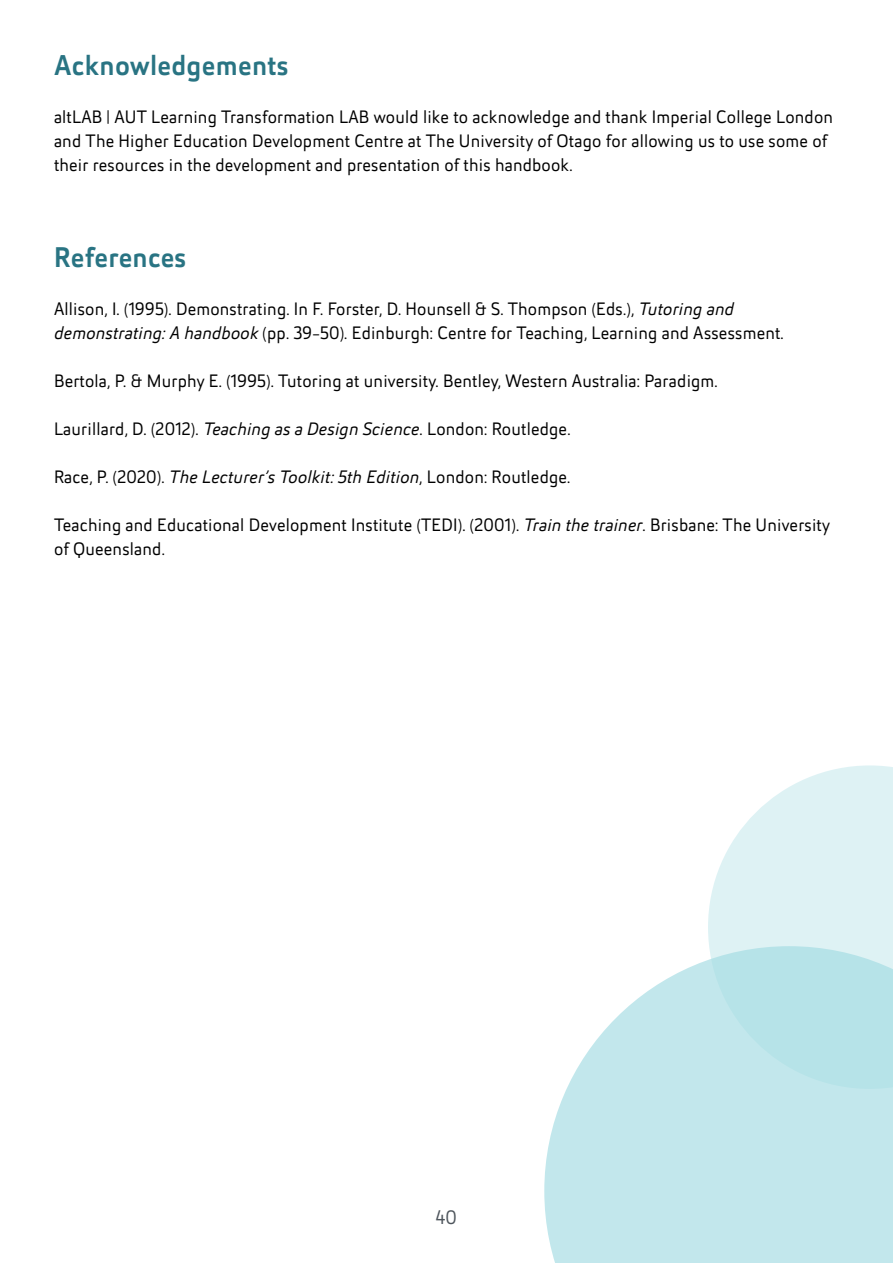
<style>
.page{position:relative;width:893px;height:1263px;background:#fff}
.page>*{position:absolute;margin:0;border:0;box-sizing:border-box;transform-origin:0 0}
.t1{font:500 28.5px "Helia Core";letter-spacing:.01em;color:#297483}
.t2{font:19.5px "Helia Core";color:#4e555c}
.t3{font:18px/24px "Helia Core";letter-spacing:.01em;color:#000}
.s1{font-style:italic}
</style>
<div class="page">
<svg style="left:708px;top:765px;width:185px;height:181px;fill:#def2f4"></svg>
<svg style="left:544px;top:946px;width:349px;height:317px;background:#c7e9ed"></svg>
<h1 class="t1" style="left:54px;top:46px;width:236px">Acknowledgements</h1>
<p class="t3" style="left:54px;top:105px;width:781px">altLAB | AUT Learning Transformation LAB would like to acknowledge and thank Imperial College London and The Higher Education Development Centre at The University of Otago for allowing us to use some of their resources in the development and presentation of this handbook.</p>
<h1 class="t1" style="left:54px;top:238px;width:134px">References</h1>
<p class="t3" style="left:54px;top:297px;width:731px">Allison, I. (1995). Demonstrating. In F. Forster, D. Hounsell &amp; S. Thompson (Eds.), <span class="s1">Tutoring and demonstrating: A handbook</span> (pp. 39-50). Edinburgh: Centre for Teaching, Learning and Assessment.</p>
<p class="t3" style="left:54px;top:369px;width:665px">Bertola, P. &amp; Murphy E. (1995). Tutoring at university. Bentley, Western Australia: Paradigm.</p>
<p class="t3" style="left:54px;top:417px;width:518px">Laurillard, D. (2012). <span class="s1">Teaching as a Design Science</span>. London: Routledge.</p>
<p class="t3" style="left:54px;top:465px;width:518px">Race, P. (2020). <span class="s1">The Lecturer’s Toolkit: 5th Edition</span>, London: Routledge.</p>
<p class="t3" style="left:54px;top:513px;width:777px">Teaching and Educational Development Institute (TEDI). (2001). <span class="s1">Train the trainer</span>. Brisbane: The University of Queensland.</p>
<p class="t2" style="left:436px;top:1204px;width:23px">40</p>
</div>
